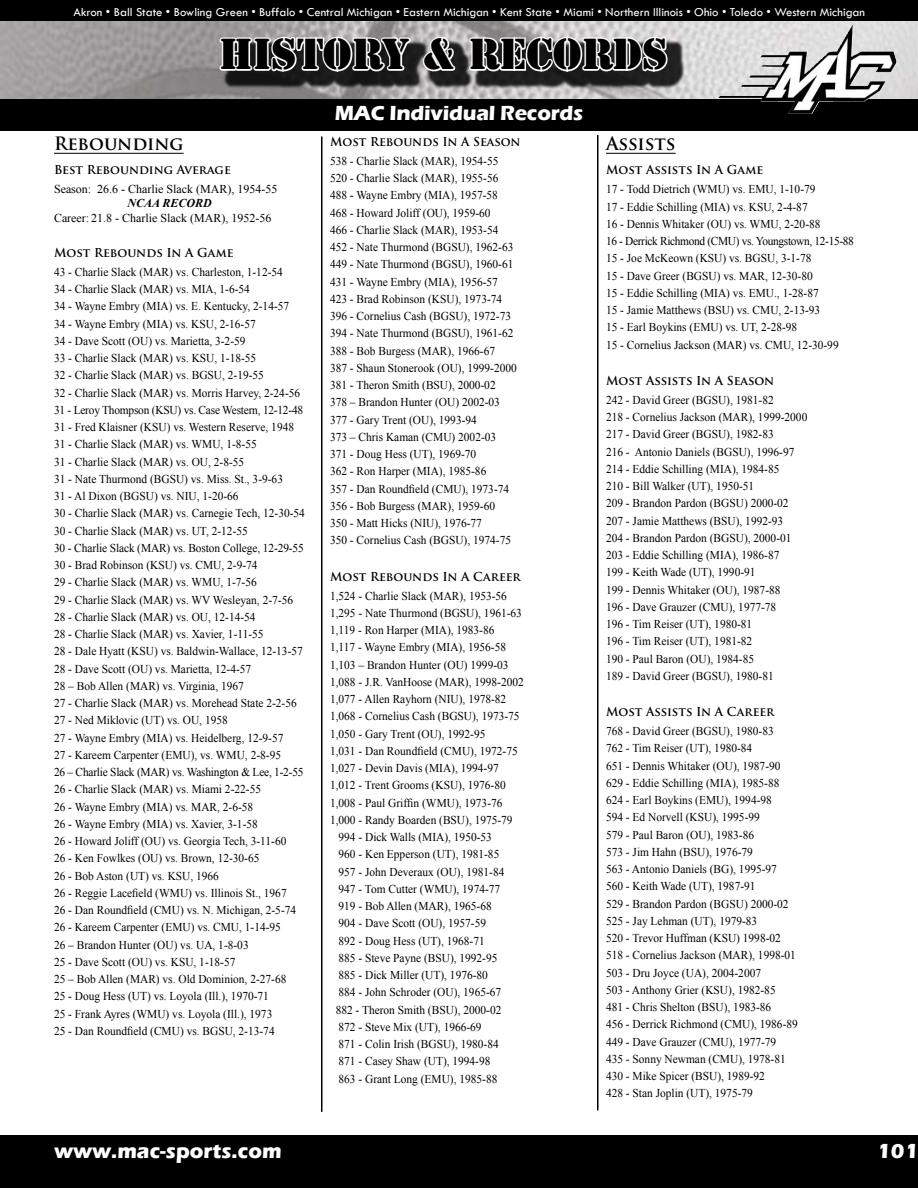
<style>
.page{position:relative;width:918px;height:1188px;background:#fff}
.page>*{position:absolute;margin:0;border:0;box-sizing:border-box;transform-origin:0 0}
.t1{font:40.5px "Stencil Std";color:#000}
.t2{font:700 21px "Eras ITC";letter-spacing:-.01em;color:#fff}
.t3{font:700 18px "Trajan Pro";color:#000}
.t4{font:12.6px "Tw Cen";color:#fff}
.t5{font:12px/17.2px "Times New Roman";color:#000;scale:.95 1}
.t6{font:700 12px "Trajan Pro";color:#000}
.t7{font:12px "Times New Roman";color:#000}
.t8{font:italic 700 12px "Times New Roman";color:#000}
</style>
<div class="page">
<img style="left:0;top:21px;width:918px;height:78px">
<div style="left:0;top:99px;width:918px;height:31px;background:#000"></div>
<img style="left:718px;top:25px;width:179px;height:89px">
<div style="left:0;top:0;width:918px;height:21px;background:#000"></div>
<div style="left:0;top:1136px;width:918px;height:52px;background:#000"></div>
<div style="left:222px;top:40px;width:464px;height:49px;background:#000;opacity:.85"></div>
<svg style="left:218px;top:35px;width:195px;height:39px"></svg>
<svg style="left:421px;top:35px;width:36px;height:38px"></svg>
<svg style="left:467px;top:35px;width:202px;height:39px"></svg>
<hr style="left:54px;top:153px;width:130px;height:1px;background:#000">
<hr style="left:606px;top:153px;width:70px;height:1px;background:#000">
<hr style="left:321px;top:136px;width:1px;height:976px;background:#000">
<hr style="left:597px;top:135px;width:1px;height:975px;background:#000">
<p class="t4" style="left:74px;top:5px;width:793px">Akron • Ball State • Bowling Green • Buffalo • Central Michigan • Eastern Michigan • Kent State • Miami • Northern Illinois • Ohio • Toledo • Western Michigan</p>
<h1 class="t1" style="left:219px;top:28px;width:450px">HISTORY &amp; RECORDS</h1>
<h3 class="t3" style="left:54px;top:133px;width:131px">Rebounding</h3>
<p class="t6" style="left:54px;top:162px;width:178px">Best Rebounding Average</p>
<p class="t7" style="left:54px;top:181px;width:225px">Season: 26.6 - Charlie Slack (MAR), 1954-55</p>
<p class="t8" style="left:128px;top:195px;width:86px">NCAA RECORD</p>
<p class="t7" style="left:54px;top:210px;width:219px">Career: 21.8 - Charlie Slack (MAR), 1952-56</p>
<p class="t6" style="left:54px;top:245px;width:181px">Most Rebounds In A Game</p>
<p class="t5" style="left:54px;top:263px;width:266px">43 - Charlie Slack (MAR) vs. Charleston, 1-12-54<br>34 ‑ Charlie Slack (MAR) vs. MIA, 1-6-54<br>34 ‑ Wayne Embry (MIA) vs. E. Kentucky, 2-14-57<br>34 ‑ Wayne Embry (MIA) vs. KSU, 2-16-57<br>34 ‑ Dave Scott (OU) vs. Marietta, 3-2-59<br>33 - Charlie Slack (MAR) vs. KSU, 1-18-55<br>32 - Charlie Slack (MAR) vs. BGSU, 2-19-55<br>32 - Charlie Slack (MAR) vs. Morris Harvey, 2-24-56<br>31 - Leroy Thompson (KSU) vs. Case Western, 12-12-48<br>31 ‑ Fred Klaisner (KSU) vs. Western Reserve, 1948<br>31 - Charlie Slack (MAR) vs. WMU, 1-8-55<br>31 - Charlie Slack (MAR) vs. OU, 2-8-55<br>31 ‑ Nate Thurmond (BGSU) vs. Miss. St., 3-9-63<br>31 ‑ Al Dixon (BGSU) vs. NIU, 1-20-66<br>30 - Charlie Slack (MAR) vs. Carnegie Tech, 12-30-54<br>30 - Charlie Slack (MAR) vs. UT, 2-12-55<br>30 - Charlie Slack (MAR) vs. Boston College, 12-29-55<br>30 ‑ Brad Robinson (KSU) vs. CMU, 2-9-74<br>29 - Charlie Slack (MAR) vs. WMU, 1-7-56<br>29 - Charlie Slack (MAR) vs. WV Wesleyan, 2-7-56<br>28 - Charlie Slack (MAR) vs. OU, 12-14-54<br>28 - Charlie Slack (MAR) vs. Xavier, 1-11-55<br>28 ‑ Dale Hyatt (KSU) vs. Baldwin-Wallace, 12-13-57<br>28 ‑ Dave Scott (OU) vs. Marietta, 12-4-57<br>28 – Bob Allen (MAR) vs. Virginia, 1967<br>27 - Charlie Slack (MAR) vs. Morehead State 2-2-56<br>27 ‑ Ned Miklovic (UT) vs. OU, 1958<br>27 ‑ Wayne Embry (MIA) vs. Heidelberg, 12-9-57<br>27 ‑ Kareem Carpenter (EMU), vs. WMU, 2-8-95<br>26 – Charlie Slack (MAR) vs. Washington &amp; Lee, 1-2-55<br>26 - Charlie Slack (MAR) vs. Miami 2-22-55<br>26 ‑ Wayne Embry (MIA) vs. MAR, 2-6-58<br>26 ‑ Wayne Embry (MIA) vs. Xavier, 3-1-58<br>26 ‑ Howard Joliff (OU) vs. Georgia Tech, 3-11-60<br>26 ‑ Ken Fowlkes (OU) vs. Brown, 12-30-65<br>26 ‑ Bob Aston (UT) vs. KSU, 1966<br>26 ‑ Reggie Lacefield (WMU) vs. Illinois St., 1967<br>26 ‑ Dan Roundfield (CMU) vs. N. Michigan, 2-5-74<br>26 ‑ Kareem Carpenter (EMU) vs. CMU, 1-14-95<br>26 – Brandon Hunter (OU) vs. UA, 1-8-03<br>25 ‑ Dave Scott (OU) vs. KSU, 1-18-57<br>25 – Bob Allen (MAR) vs. Old Dominion, 2-27-68<br>25 ‑ Doug Hess (UT) vs. Loyola (Ill.), 1970-71<br>25 ‑ Frank Ayres (WMU) vs. Loyola (Ill.), 1973<br>25 ‑ Dan Roundfield (CMU) vs. BGSU, 2-13-74</p>
<h2 class="t2" style="left:335px;top:101px;width:250px">MAC Individual Records</h2>
<p class="t6" style="left:330px;top:134px;width:192px">Most Rebounds In A Season</p>
<p class="t5" style="left:330px;top:152px;width:198px">538 - Charlie Slack (MAR), 1954-55<br>520 - Charlie Slack (MAR), 1955-56<br>488 ‑ Wayne Embry (MIA), 1957-58<br>468 ‑ Howard Joliff (OU), 1959-60<br>466 - Charlie Slack (MAR), 1953-54<br>452 ‑ Nate Thurmond (BGSU), 1962-63<br>449 ‑ Nate Thurmond (BGSU), 1960-61<br>431 ‑ Wayne Embry (MIA), 1956-57<br>423 ‑ Brad Robinson (KSU), 1973-74<br>396 ‑ Cornelius Cash (BGSU), 1972-73<br>394 ‑ Nate Thurmond (BGSU), 1961-62<br>388 - Bob Burgess (MAR), 1966-67<br>387 - Shaun Stonerook (OU), 1999-2000<br>381 - Theron Smith (BSU), 2000-02<br>378 – Brandon Hunter (OU) 2002-03<br>377 ‑ Gary Trent (OU), 1993-94<br>373 – Chris Kaman (CMU) 2002-03<br>371 ‑ Doug Hess (UT), 1969-70<br>362 ‑ Ron Harper (MIA), 1985-86<br>357 ‑ Dan Roundfield (CMU), 1973-74<br>356 - Bob Burgess (MAR), 1959-60<br>350 ‑ Matt Hicks (NIU), 1976-77<br>350 ‑ Cornelius Cash (BGSU), 1974-75</p>
<p class="t6" style="left:330px;top:569px;width:192px">Most Rebounds In A Career</p>
<p class="t5" style="left:330px;top:587px;width:188px">1,524 - Charlie Slack (MAR), 1953-56</p>
<p class="t5" style="left:330px;top:604px;width:204px">1,295 ‑ Nate Thurmond (BGSU), 1961-63</p>
<p class="t5" style="left:330px;top:621px;width:175px">1,119 ‑ Ron Harper (MIA), 1983-86</p>
<p class="t5" style="left:330px;top:639px;width:187px">1,117 ‑ Wayne Embry (MIA), 1956-58</p>
<p class="t5" style="left:330px;top:656px;width:189px">1,103 – Brandon Hunter (OU) 1999-03</p>
<p class="t5" style="left:330px;top:673px;width:206px">1,088 - J.R. VanHoose (MAR), 1998-2002</p>
<p class="t5" style="left:330px;top:690px;width:187px">1,077 ‑ Allen Rayhorn (NIU), 1978-82</p>
<p class="t5" style="left:330px;top:708px;width:201px">1,068 ‑ Cornelius Cash (BGSU), 1973-75</p>
<p class="t5" style="left:330px;top:725px;width:165px">1,050 ‑ Gary Trent (OU), 1992-95</p>
<p class="t5" style="left:330px;top:742px;width:199px">1,031 ‑ Dan Roundfield (CMU), 1972-75</p>
<p class="t5" style="left:330px;top:759px;width:179px">1,027 ‑ Devin Davis (MIA), 1994-97</p>
<p class="t5" style="left:330px;top:777px;width:187px">1,012 ‑ Trent Grooms (KSU), 1976-80</p>
<p class="t5" style="left:330px;top:794px;width:183px">1,008 ‑ Paul Griffin (WMU), 1973-76</p>
<p class="t5" style="left:330px;top:811px;width:194px">1,000 ‑ Randy Boarden (BSU), 1975-79</p>
<p class="t5" style="left:339px;top:828px;width:163px">994 ‑ Dick Walls (MIA), 1950-53</p>
<p class="t5" style="left:339px;top:846px;width:171px">960 ‑ Ken Epperson (UT), 1981-85</p>
<p class="t5" style="left:339px;top:863px;width:176px">957 ‑ John Deveraux (OU), 1981-84</p>
<p class="t5" style="left:339px;top:880px;width:172px">947 ‑ Tom Cutter (WMU), 1974-77</p>
<p class="t5" style="left:339px;top:897px;width:163px">919 - Bob Allen (MAR), 1965-68</p>
<p class="t5" style="left:339px;top:915px;width:157px">904 ‑ Dave Scott (OU), 1957-59</p>
<p class="t5" style="left:339px;top:932px;width:155px">892 ‑ Doug Hess (UT), 1968-71</p>
<p class="t5" style="left:339px;top:949px;width:169px">885 ‑ Steve Payne (BSU), 1992-95</p>
<p class="t5" style="left:339px;top:966px;width:159px">885 ‑ Dick Miller (UT), 1976-80</p>
<p class="t5" style="left:339px;top:984px;width:173px">884 ‑ John Schroder (OU), 1965-67</p>
<p class="t5" style="left:336px;top:1001px;width:176px">882 - Theron Smith (BSU), 2000-02</p>
<p class="t5" style="left:339px;top:1018px;width:152px">872 ‑ Steve Mix (UT), 1966-69</p>
<p class="t5" style="left:339px;top:1035px;width:170px">871 ‑ Colin Irish (BGSU), 1980-84</p>
<p class="t5" style="left:339px;top:1053px;width:161px">871 - Casey Shaw (UT), 1994-98</p>
<p class="t5" style="left:339px;top:1070px;width:169px">863 ‑ Grant Long (EMU), 1985-88</p>
<h3 class="t3" style="left:606px;top:133px;width:71px">Assists</h3>
<p class="t6" style="left:606px;top:162px;width:159px">Most Assists In A Game</p>
<p class="t5" style="left:606px;top:180px;width:262px">17 ‑ Todd Dietrich (WMU) vs. EMU, 1-10-79<br>17 ‑ Eddie Schilling (MIA) vs. KSU, 2-4-87<br>16 ‑ Dennis Whitaker (OU) vs. WMU, 2-20-88<br>16 - Derrick Richmond (CMU) vs. Youngstown, 12-15-88<br>15 ‑ Joe McKeown (KSU) vs. BGSU, 3-1-78<br>15 ‑ Dave Greer (BGSU) vs. MAR, 12-30-80<br>15 ‑ Eddie Schilling (MIA) vs. EMU., 1-28-87<br>15 ‑ Jamie Matthews (BSU) vs. CMU, 2-13-93<br>15 - Earl Boykins (EMU) vs. UT, 2-28-98<br>15 - Cornelius Jackson (MAR) vs. CMU, 12-30-99</p>
<p class="t6" style="left:606px;top:373px;width:170px">Most Assists In A Season</p>
<p class="t5" style="left:606px;top:391px;width:213px">242 ‑ David Greer (BGSU), 1981-82<br>218 - Cornelius Jackson (MAR), 1999-2000<br>217 ‑ David Greer (BGSU), 1982-83<br>216 ‑ Antonio Daniels (BGSU), 1996-97<br>214 ‑ Eddie Schilling (MIA), 1984-85<br>210 ‑ Bill Walker (UT), 1950-51<br>209 - Brandon Pardon (BGSU) 2000-02<br>207 ‑ Jamie Matthews (BSU), 1992-93<br>204 - Brandon Pardon (BGSU), 2000-01<br>203 ‑ Eddie Schilling (MIA), 1986-87<br>199 ‑ Keith Wade (UT), 1990-91<br>199 ‑ Dennis Whitaker (OU), 1987-88<br>196 ‑ Dave Grauzer (CMU), 1977-78<br>196 ‑ Tim Reiser (UT), 1980-81<br>196 ‑ Tim Reiser (UT), 1981-82<br>190 ‑ Paul Baron (OU), 1984-85<br>189 ‑ David Greer (BGSU), 1980-81</p>
<p class="t6" style="left:606px;top:704px;width:170px">Most Assists In A Career</p>
<p class="t5" style="left:606px;top:722px;width:203px">768 ‑ David Greer (BGSU), 1980-83<br>762 ‑ Tim Reiser (UT), 1980-84<br>651 ‑ Dennis Whitaker (OU), 1987-90<br>629 ‑ Eddie Schilling (MIA), 1985-88<br>624 ‑ Earl Boykins (EMU), 1994-98<br>594 - Ed Norvell (KSU), 1995-99<br>579 ‑ Paul Baron (OU), 1983-86<br>573 ‑ Jim Hahn (BSU), 1976-79<br>563 ‑ Antonio Daniels (BG), 1995-97<br>560 ‑ Keith Wade (UT), 1987-91<br>529 - Brandon Pardon (BGSU) 2000-02<br>525 ‑ Jay Lehman (UT), 1979-83<br>520 - Trevor Huffman (KSU) 1998-02<br>518 - Cornelius Jackson (MAR), 1998-01<br>503 - Dru Joyce (UA), 2004-2007<br>503 ‑ Anthony Grier (KSU), 1982-85<br>481 ‑ Chris Shelton (BSU), 1983-86<br>456 ‑ Derrick Richmond (CMU), 1986-89<br>449 ‑ Dave Grauzer (CMU), 1977-79<br>435 ‑ Sonny Newman (CMU), 1978-81<br>430 ‑ Mike Spicer (BSU), 1989-92<br>428 ‑ Stan Joplin (UT), 1975-79</p>
<h2 class="t2" style="left:54px;top:1139px;width:229px">www.mac-sports.com</h2>
<h2 class="t2" style="left:877px;top:1139px;width:43px">101</h2>
</div>
